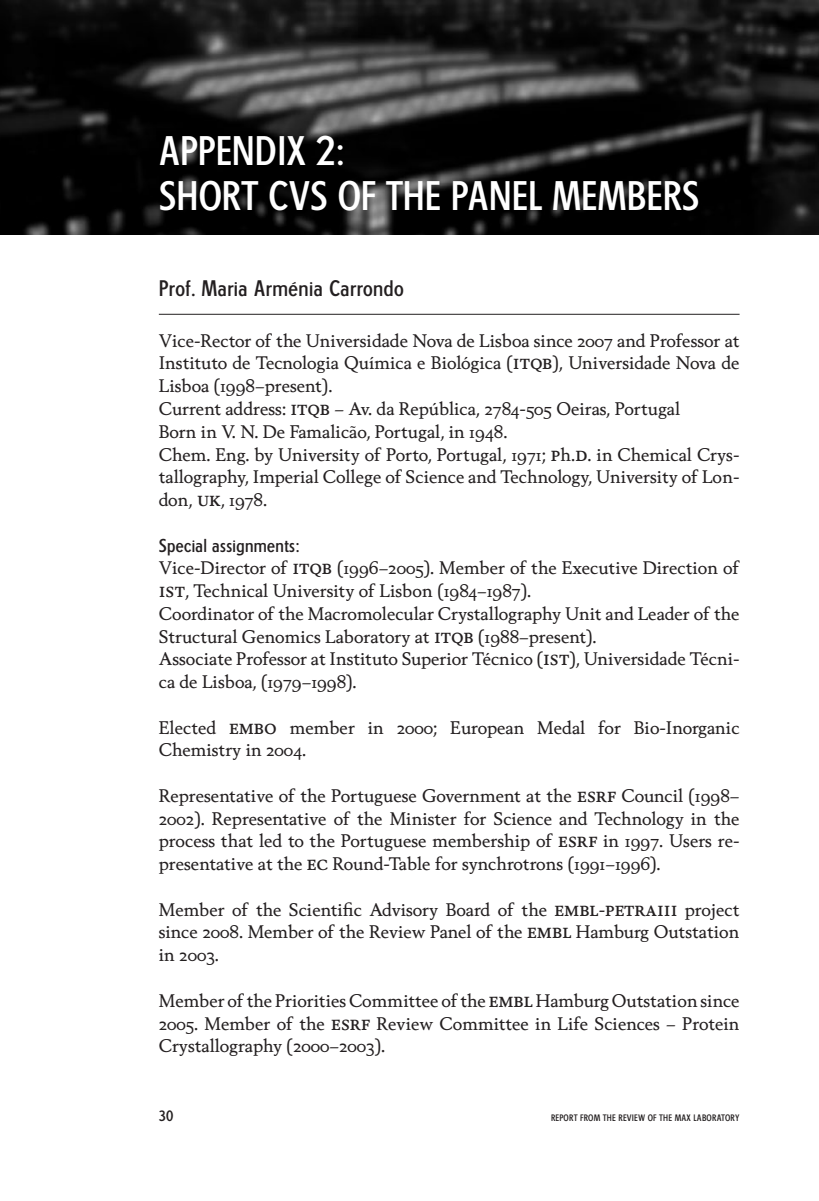
<style>
.page{position:relative;width:819px;height:1201px;background:#fff}
.page>*{position:absolute;margin:0;border:0;box-sizing:border-box;transform-origin:0 0}
.VR_B_Rubrik_1{font:38.5px/45.5px "Esseltube";color:#fff}
.VR_D_Rubrik_3{font:21px "Esseltube";letter-spacing:.02em;color:#231f20}
.VR_E_Bröd_Utan_Indra{font:17.5px/22.8px "Berling Nova Text Pro";color:#231f20;text-align:justify}
.VR_D_Rubrik_4{font:17.5px "Esseltube";letter-spacing:.02em;color:#231f20}
.t1{font:14px "Esseltube";color:#231f20}
.t2{font:8.75px "Esseltube";letter-spacing:.02em;color:#231f20}
.s1{font-size:21px}
</style>
<div class="page">
<img style="left:0;top:0;width:819px;height:234px">
<hr style="left:159px;top:314px;width:580px;height:1px;background:#231f20">
<p class="VR_B_Rubrik_1" style="left:159px;top:127px;width:542px">APPENDIX 2:<br>SHORT CVS OF THE PANEL MEMBERS</p>
<p class="VR_D_Rubrik_3" style="left:159px;top:276px;width:246px">Prof. Maria Arménia Carrondo</p>
<p class="VR_E_Bröd_Utan_Indra" style="left:159px;top:328px;width:582px">Vice-Rector of the Universidade Nova de Lisboa since 2007 and Professor at Instituto de Tecnologia Química e Biológica (<span class="s1">itqb</span>), Universidade Nova de Lisboa (1998–present).</p>
<p class="VR_E_Bröd_Utan_Indra" style="left:159px;top:397px;width:523px">Current address: <span class="s1">itqb</span> – Av. da República, 2784-505 Oeiras, Portugal</p>
<p class="VR_E_Bröd_Utan_Indra" style="left:159px;top:419px;width:350px">Born in V. N. De Famalicão, Portugal, in 1948.</p>
<p class="VR_E_Bröd_Utan_Indra" style="left:159px;top:442px;width:582px">Chem. Eng. by University of Porto, Portugal, 1971; <span class="s1">p</span>h.<span class="s1">d</span>. in Chemical Crys&shy;tallography, Imperial College of Science and Technology, University of Lon&shy;don, <span class="s1">uk</span>, 1978.</p>
<p class="VR_D_Rubrik_4" style="left:159px;top:535px;width:142px">Special assignments:</p>
<p class="VR_E_Bröd_Utan_Indra" style="left:159px;top:556px;width:582px">Vice-Director of <span class="s1">itqb</span> (1996–2005). Member of the Executive Direction of <span class="s1">ist</span>, Technical University of Lisbon (1984–1987).</p>
<p class="VR_E_Bröd_Utan_Indra" style="left:159px;top:601px;width:582px">Coordinator of the Macromolecular Crystallography Unit and Leader of the<br>Structural Genomics Laboratory at <span class="s1">itqb</span> (1988–present).</p>
<p class="VR_E_Bröd_Utan_Indra" style="left:159px;top:647px;width:582px">Associate Professor at Instituto Superior Técnico (<span class="s1">ist</span>), Universidade Técni&shy;ca de Lisboa, (1979–1998).</p>
<p class="VR_E_Bröd_Utan_Indra" style="left:159px;top:715px;width:582px">Elected <span class="s1">embo</span> member in 2000; European Medal for Bio-Inorganic<br>Chemistry in 2004.</p>
<p class="VR_E_Bröd_Utan_Indra" style="left:159px;top:783px;width:582px">Representative of the Portuguese Government at the <span class="s1">esrf</span> Council (1998– 2002). Representative of the Minister for Science and Technology in the process that led to the Portuguese membership of <span class="s1">esrf</span> in 1997. Users re&shy;presentative at the <span class="s1">ec</span> Round-Table for synchrotrons (1991–1996).</p>
<p class="VR_E_Bröd_Utan_Indra" style="left:159px;top:897px;width:582px">Member of the Scientific Advisory Board of the <span class="s1">embl</span>-<span class="s1">petraiii</span> project since 2008. Member of the Review Panel of the <span class="s1">embl</span> Hamburg Outstation in 2003.</p>
<p class="VR_E_Bröd_Utan_Indra" style="left:159px;top:988px;width:582px">Member of the Priorities Committee of the <span class="s1">embl</span> Hamburg Outstation since 2005. Member of the <span class="s1">esrf</span> Review Committee in Life Sciences – Protein Crystallography (2000–2003).</p>
<p class="t1" style="left:159px;top:1107px;width:16px">30</p>
<p class="t2" style="left:551px;top:1112px;width:190px">REPORT FROM THE REVIEW OF THE MAX LABORATORY</p>
</div>
